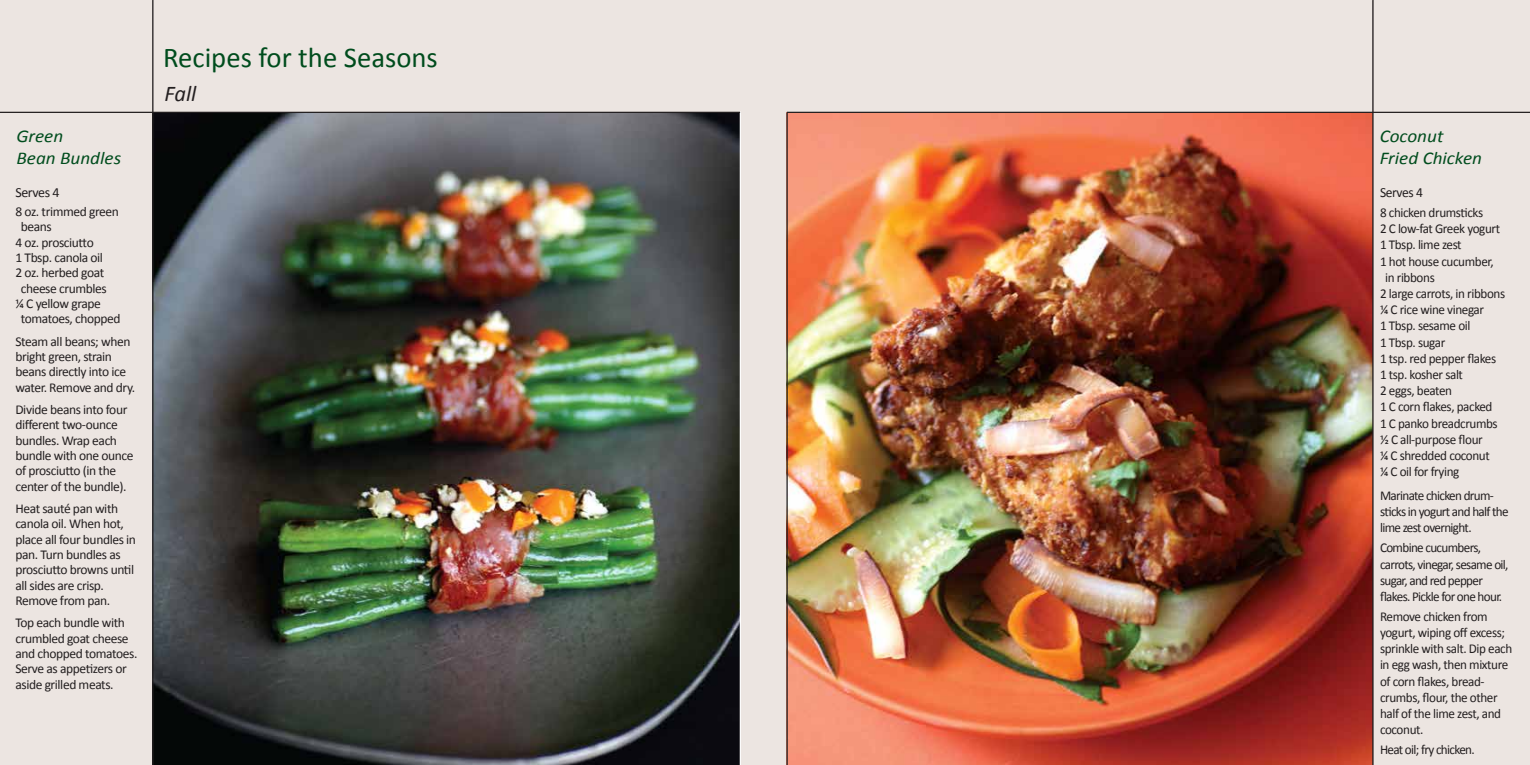
<style>
.page{position:relative;width:1530px;height:765px;background:#fff}
.page>*{position:absolute;margin:0;border:0;box-sizing:border-box;transform-origin:0 0}
.t1{font:28.75px "Calibri";color:#004c1d}
.t2{font:italic 22.5px "Calibri";color:#231f20}
.t3{font:italic 18px/21.6px "Calibri";color:#004c1d;scale:1.07 1}
.t4{font:14px "Calibri";letter-spacing:-.03em;color:#231f20}
.t5{font:13.5px/15.2px "Calibri";letter-spacing:-.03em;color:#231f20}
.t6{font:13.5px/16.2px "Calibri";letter-spacing:-.05em;color:#231f20}
</style>
<div class="page">
<div style="left:0;top:0;width:788px;height:765px;background:#ece5e1"></div>
<img style="left:153px;top:113px;width:587px;height:652px">
<hr style="left:740px;top:112px;width:1px;height:653px;background:#fff">
<hr style="left:0;top:112px;width:740px;height:1px;background:#231f20">
<hr style="left:152px;top:0;width:1px;height:765px;background:#231f20">
<div style="left:771px;top:0;width:759px;height:765px;background:#ece5e1"></div>
<img style="left:786px;top:112px;width:586px;height:653px">
<hr style="left:1372px;top:0;width:2px;height:765px;background:#231f20">
<hr style="left:787px;top:112px;width:743px;height:1px;background:#231f20">
<hr style="left:786px;top:113px;width:2px;height:652px;background:#231f20">
<h3 class="t3" style="left:16px;top:125px;width:99px">Green<br>Bean Bundles</h3>
<p class="t4" style="left:15px;top:184px;width:46px">Serves 4</p>
<p class="t5" style="left:15px;top:204px;width:105px">8 oz. trimmed green</p>
<p class="t5" style="left:21px;top:219px;width:33px">beans</p>
<p class="t5" style="left:15px;top:235px;width:80px">4 oz. prosciutto</p>
<p class="t5" style="left:15px;top:250px;width:89px">1 Tbsp. canola oil</p>
<p class="t5" style="left:15px;top:265px;width:90px">2 oz. herbed goat</p>
<p class="t5" style="left:21px;top:281px;width:88px">cheese crumbles</p>
<p class="t5" style="left:15px;top:296px;width:87px">¼ C yellow grape</p>
<p class="t5" style="left:21px;top:311px;width:101px">tomatoes, chopped</p>
<p class="t5" style="left:15px;top:334px;width:121px">Steam all beans; when bright green, strain beans directly into ice water. Remove and dry.</p>
<p class="t5" style="left:15px;top:402px;width:120px">Divide beans into four different two-ounce bundles. Wrap each bundle with one ounce of prosciutto (in the center of the bundle).</p>
<p class="t5" style="left:15px;top:501px;width:122px">Heat sauté pan with canola oil. When hot, place all four bundles in pan. Turn bundles as prosciutto browns until all sides are crisp.<br>Remove from pan.</p>
<p class="t5" style="left:15px;top:615px;width:124px">Top each bundle with crumbled goat cheese and chopped tomatoes.<br>Serve as appetizers or aside grilled meats.</p>
<h1 class="t1" style="left:163px;top:39px;width:276px">Recipes for the Seasons</h1>
<h2 class="t2" style="left:164px;top:78px;width:33px">Fall</h2>
<h3 class="t3" style="left:1380px;top:125px;width:97px">Coconut<br>Fried Chicken</h3>
<p class="t4" style="left:1380px;top:184px;width:44px">Serves 4</p>
<p class="t5" style="left:1380px;top:205px;width:105px">8 chicken drumsticks</p>
<p class="t5" style="left:1380px;top:221px;width:122px">2 C low-fat Greek yogurt</p>
<p class="t5" style="left:1380px;top:237px;width:83px">1 Tbsp. lime zest</p>
<p class="t5" style="left:1380px;top:254px;width:115px">1 hot house cucumber,</p>
<p class="t5" style="left:1385px;top:270px;width:51px">in ribbons</p>
<p class="t5" style="left:1380px;top:286px;width:127px">2 large carrots, in ribbons</p>
<p class="t5" style="left:1380px;top:302px;width:106px">¼ C rice wine vinegar</p>
<p class="t5" style="left:1380px;top:318px;width:92px">1 Tbsp. sesame oil</p>
<p class="t5" style="left:1380px;top:335px;width:67px">1 Tbsp. sugar</p>
<p class="t5" style="left:1380px;top:351px;width:118px">1 tsp. red pepper flakes</p>
<p class="t5" style="left:1380px;top:367px;width:85px">1 tsp. kosher salt</p>
<p class="t5" style="left:1380px;top:383px;width:74px">2 eggs, beaten</p>
<p class="t5" style="left:1380px;top:399px;width:114px">1 C corn flakes, packed</p>
<p class="t5" style="left:1380px;top:416px;width:119px">1 C panko breadcrumbs</p>
<p class="t5" style="left:1380px;top:432px;width:104px">½ C all-purpose flour</p>
<p class="t5" style="left:1380px;top:448px;width:111px">¼ C shredded coconut</p>
<p class="t5" style="left:1380px;top:464px;width:81px">¼ C oil for frying</p>
<p class="t6" style="left:1380px;top:487px;width:130px">Marinate chicken drum&shy;sticks in yogurt and half the lime zest overnight.</p>
<p class="t6" style="left:1380px;top:540px;width:130px">Combine cucumbers, carrots, vinegar, sesame oil, sugar, and red pepper flakes. Pickle for one hour.</p>
<p class="t5" style="left:1380px;top:608px;width:134px;line-height:16.2px">Remove chicken from yogurt, wiping off excess; sprinkle with salt. Dip each in egg wash, then mixture of corn flakes, bread&shy;crumbs, flour, the other half of the lime zest, and coconut.</p>
<p class="t6" style="left:1380px;top:742px;width:96px">Heat oil; fry chicken.</p>
</div>
